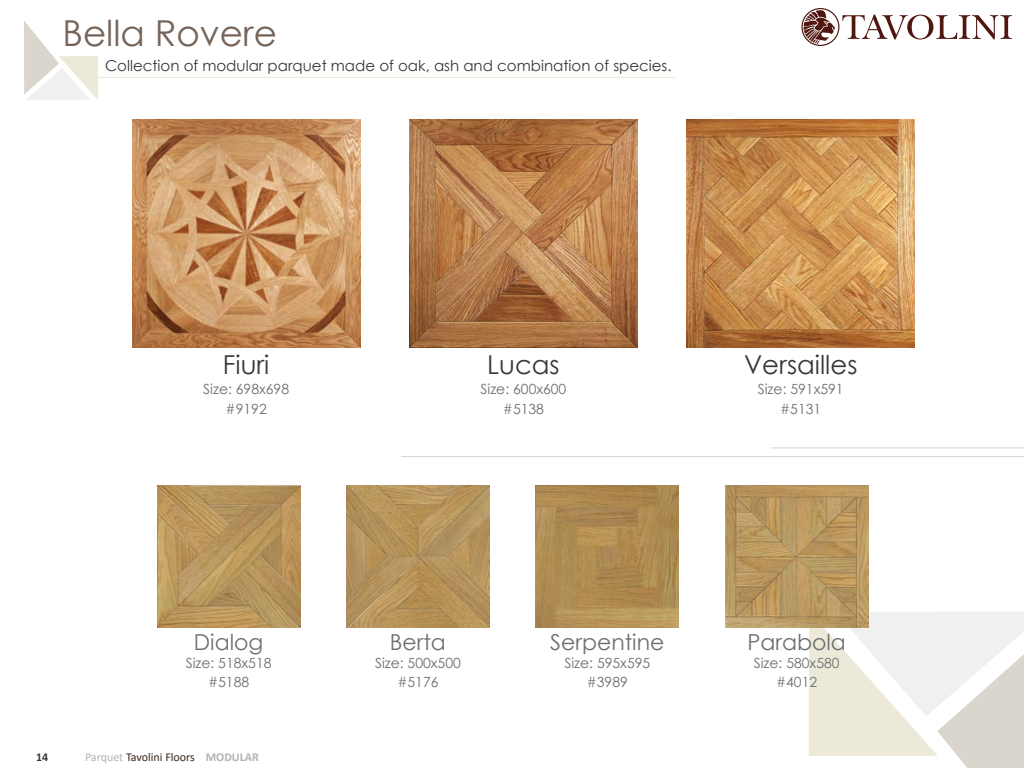
<style>
.page{position:relative;width:1024px;height:768px;background:#fff}
.page>*{position:absolute;margin:0;border:0;box-sizing:border-box;transform-origin:0 0}
.t1{font:35.8px "Century Gothic";color:#766458}
.t2{font:26px "Century Gothic";color:#373737}
.t3{font:22px "Century Gothic";color:#6e6e70}
.t4{font:15px "Century Gothic";color:#373737}
.t5{font:14px "Century Gothic";color:#6e6e70}
.t6{font:12px "Calibri";color:#3b2416}
.t7{font:700 12px "Calibri";color:#373737}
.s1{color:#b0b3b5}
.s2{font-weight:700;color:#b0b3b5}
</style>
<div class="page">
<svg style="left:24px;top:21px;width:74px;height:79px"></svg>
<svg style="left:809px;top:611px;width:215px;height:157px"></svg>
<img style="left:347px;top:485px;width:142px;height:143px">
<img style="left:536px;top:485px;width:143px;height:143px">
<img style="left:157px;top:485px;width:143px;height:143px">
<img style="left:725px;top:485px;width:143px;height:143px">
<hr style="left:401px;top:456px;width:623px;height:1px;background:#dad6ce">
<hr style="left:771px;top:447px;width:253px;height:1px;background:#dad6ce">
<hr style="left:97px;top:77px;width:578px;height:1px;background:#ede9d9">
<img style="left:409px;top:119px;width:229px;height:229px">
<img style="left:687px;top:119px;width:228px;height:229px">
<img style="left:132px;top:119px;width:228px;height:229px">
<svg style="left:801px;top:8px;width:211px;height:38px"></svg>
<h1 class="t1" style="left:63px;top:8px;width:216px">Bella Rovere</h1>
<p class="t4" style="left:105px;top:56px;width:568px">Collection of modular parquet made of oak, ash and combination of species.</p>
<h2 class="t2" style="left:223px;top:347px;width:48px">Fiuri</h2>
<h2 class="t2" style="left:487px;top:347px;width:74px">Lucas</h2>
<h2 class="t2" style="left:744px;top:347px;width:115px">Versailles</h2>
<p class="t5" style="left:226px;top:399px;width:43px">#9192</p>
<p class="t5" style="left:503px;top:399px;width:43px">#5138</p>
<p class="t5" style="left:780px;top:399px;width:43px">#5131</p>
<p class="t5" style="left:203px;top:380px;width:87px">Size: 698x698</p>
<p class="t5" style="left:481px;top:380px;width:87px">Size: 600x600</p>
<p class="t5" style="left:758px;top:380px;width:87px">Size: 591x591</p>
<h3 class="t3" style="left:194px;top:626px;width:71px">Dialog</h3>
<h3 class="t3" style="left:390px;top:626px;width:58px">Berta</h3>
<h3 class="t3" style="left:550px;top:626px;width:116px">Serpentine</h3>
<h3 class="t3" style="left:747px;top:626px;width:100px">Parabola</h3>
<p class="t5" style="left:208px;top:672px;width:43px">#5188</p>
<p class="t5" style="left:397px;top:672px;width:43px">#5176</p>
<p class="t5" style="left:587px;top:672px;width:43px">#3989</p>
<p class="t5" style="left:776px;top:672px;width:43px">#4012</p>
<p class="t5" style="left:186px;top:653px;width:87px">Size: 518x518</p>
<p class="t5" style="left:375px;top:653px;width:87px">Size: 500x500</p>
<p class="t5" style="left:564px;top:653px;width:87px">Size: 595x595</p>
<p class="t5" style="left:754px;top:653px;width:87px">Size: 580x580</p>
<p class="t7" style="left:36px;top:749px;width:14px">14</p>
<p class="t6" style="left:85px;top:749px;width:175px"><span class="s1">Parquet</span> Tavolini Floors <span class="s2">MODULAR</span></p>
</div>
